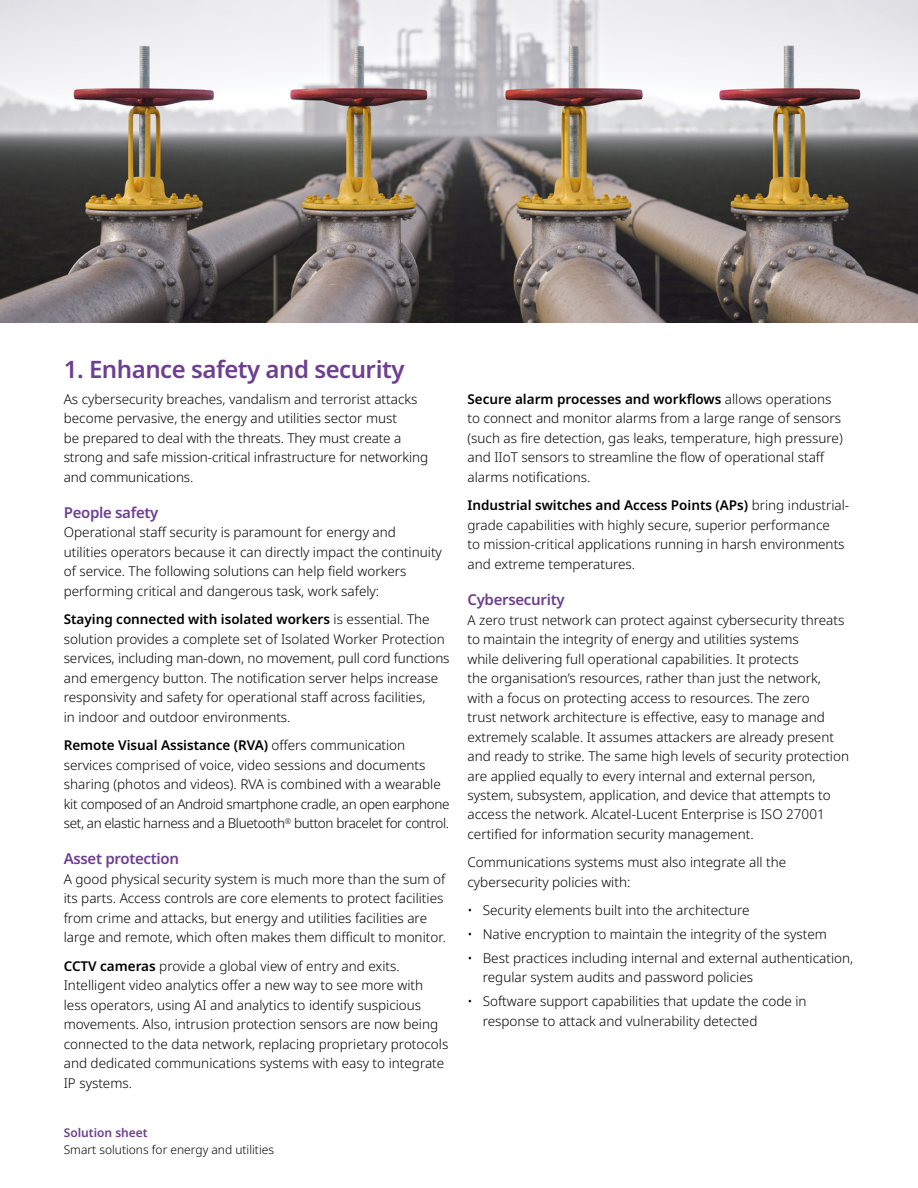
<style>
.page{position:relative;width:918px;height:1188px;background:#fff}
.page>*{position:absolute;margin:0;border:0;box-sizing:border-box;transform-origin:0 0}
.t1{font:600 24px "Noto Sans";letter-spacing:-.02em;color:#6d3e91}
.t2{font:600 15px "Noto Sans";letter-spacing:-.02em;color:#6d3e91}
.t3{font:300 13.5px/19.5px "Noto Sans";color:#000}
.t4{font:300 13.5px/19.5px "Noto Sans";letter-spacing:-.03em;color:#000}
.t5{font:300 12px "Noto Sans";color:#000}
.t6{font:600 12px "Noto Sans";color:#6d3e91}
.s1{font-weight:600}
</style>
<div class="page">
<img style="left:0;top:0;width:918px;height:322px">
<h1 class="t1" style="left:64px;top:352px;width:342px">1. Enhance safety and security</h1>
<p class="t3" style="left:64px;top:389px;width:366px">As cybersecurity breaches, vandalism and terrorist attacks become pervasive, the energy and utilities sector must<br>be prepared to deal with the threats. They must create a strong and safe mission-critical infrastructure for networking and communications.</p>
<p class="t2" style="left:64px;top:502px;width:96px">People safety</p>
<p class="t3" style="left:64px;top:523px;width:380px">Operational staff security is paramount for energy and utilities operators because it can directly impact the continuity of service. The following solutions can help field workers performing critical and dangerous task, work safely:</p>
<p class="t3" style="left:64px;top:610px;width:387px"><span class="s1">Staying connected with isolated workers</span> is essential. The solution provides a complete set of Isolated Worker Protection services, including man-down, no movement, pull cord functions and emergency button. The notification server helps increase responsivity and safety for operational staff across facilities,<br>in indoor and outdoor environments.</p>
<p class="t4" style="left:64px;top:736px;width:387px"><span class="s1">Remote Visual Assistance (RVA)</span> offers communication services comprised of voice, video sessions and documents sharing (photos and videos). RVA is combined with a wearable kit composed of an Android smartphone cradle, an open earphone set, an elastic harness and a Bluetooth<sup>®</sup> button bracelet for control.</p>
<p class="t2" style="left:64px;top:848px;width:117px">Asset protection</p>
<p class="t3" style="left:64px;top:869px;width:384px">A good physical security system is much more than the sum of its parts. Access controls are core elements to protect facilities from crime and attacks, but energy and utilities facilities are large and remote, which often makes them difficult to monitor.</p>
<p class="t3" style="left:64px;top:956px;width:386px"><span class="s1">CCTV cameras</span> provide a global view of entry and exits.<br>Intelligent video analytics offer a new way to see more with less operators, using AI and analytics to identify suspicious movements. Also, intrusion protection sensors are now being connected to the data network, replacing proprietary protocols and dedicated communications systems with easy to integrate IP systems.</p>
<p class="t6" style="left:64px;top:1124px;width:86px">Solution sheet</p>
<p class="t5" style="left:64px;top:1141px;width:212px">Smart solutions for energy and utilities</p>
<p class="t3" style="left:468px;top:390px;width:377px"><span class="s1">Secure alarm processes and workflows</span> allows operations to connect and monitor alarms from a large range of sensors (such as fire detection, gas leaks, temperature, high pressure) and IIoT sensors to streamline the flow of operational staff alarms notifications.</p>
<p class="t3" style="left:468px;top:496px;width:383px"><span class="s1">Industrial switches and Access Points (APs)</span> bring industrial&shy;grade capabilities with highly secure, superior performance<br>to mission-critical applications running in harsh environments and extreme temperatures.</p>
<p class="t2" style="left:468px;top:589px;width:99px">Cybersecurity</p>
<p class="t3" style="left:468px;top:610px;width:383px">A zero trust network can protect against cybersecurity threats to maintain the integrity of energy and utilities systems<br>while delivering full operational capabilities. It protects<br>the organisation’s resources, rather than just the network, with a focus on protecting access to resources. The zero<br>trust network architecture is effective, easy to manage and extremely scalable. It assumes attackers are already present and ready to strike. The same high levels of security protection are applied equally to every internal and external person, system, subsystem, application, and device that attempts to access the network. Alcatel-Lucent Enterprise is ISO 27001 certified for information security management.</p>
<p class="t3" style="left:468px;top:853px;width:320px">Communications systems must also integrate all the cybersecurity policies with:</p>
<p class="t3" style="left:468px;top:901px;width:284px">• Security elements built into the architecture</p>
<p class="t3" style="left:468px;top:925px;width:361px">• Native encryption to maintain the integrity of the system</p>
<p class="t3" style="left:483px;top:949px;width:372px;text-indent:-15px">• Best practices including internal and external authentication, regular system audits and password policies</p>
<p class="t3" style="left:483px;top:992px;width:325px;text-indent:-15px">• Software support capabilities that update the code in response to attack and vulnerability detected</p>
</div>
